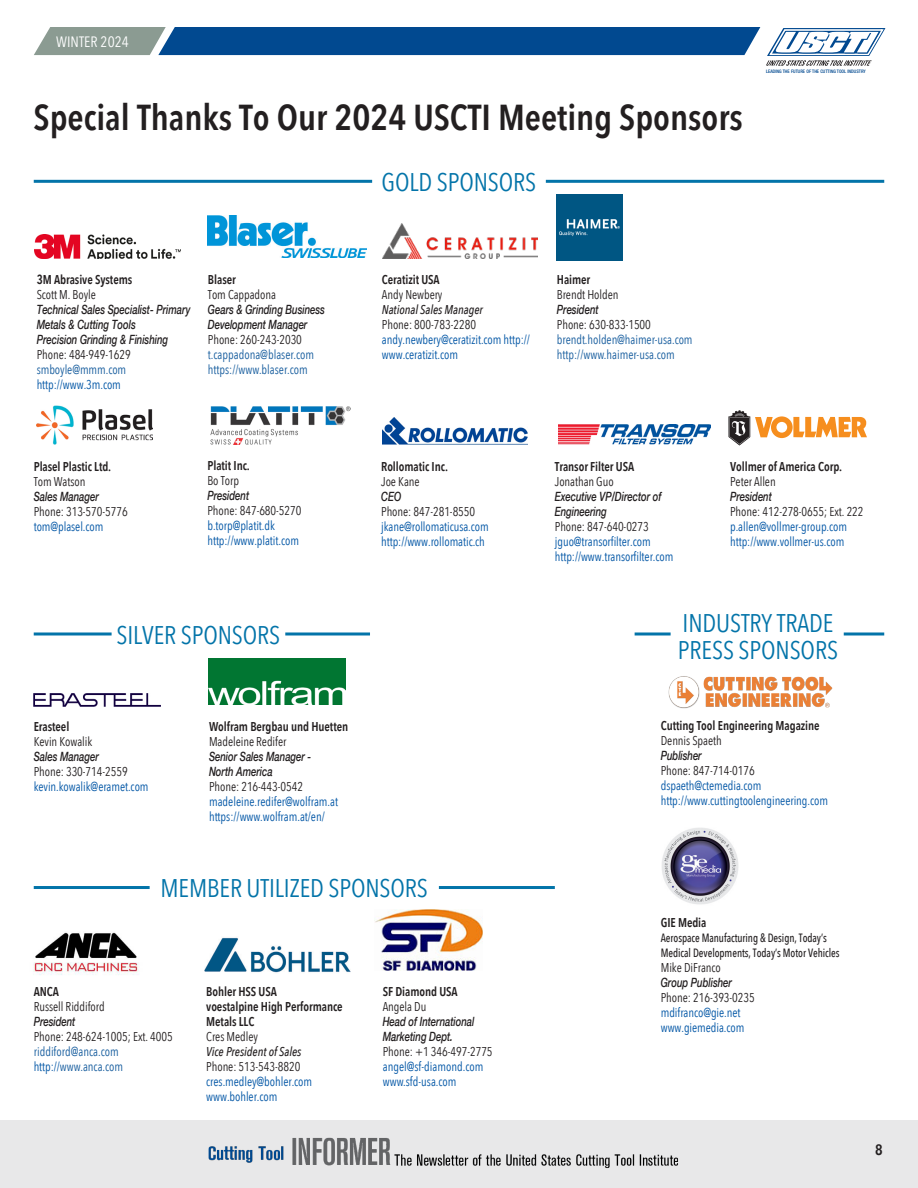
<style>
.page{position:relative;width:918px;height:1188px;background:#fff}
.page>*{position:absolute;margin:0;border:0;box-sizing:border-box;transform-origin:0 0}
.t1{font:600 36px "Avenir Next Condensed";color:#231f20}
.t2{font:25.5px/27px "Avenir Next Condensed";letter-spacing:-.005em;color:#0374a9}
.t3{font:15px "Avenir Next Condensed";color:#fff}
.t4{font:600 15px "Avenir Next Condensed";color:#231f20}
.t5{font:12.75px/15px "Avenir Next Condensed";letter-spacing:-.005em;color:#0155a5;scale:.95 1}
.t6{font:12.75px "Avenir Next Condensed";letter-spacing:-.005em;color:#231f20;scale:.95 1}
.t7{font:italic 500 12.75px/15px "Helvetica Neue";letter-spacing:-.005em;color:#231f20;scale:.75 1}
.t8{font:600 12.75px/15px "Avenir Next Condensed";letter-spacing:-.005em;color:#231f20;scale:.95 1}
.t9{font:12.75px "Avenir Next Condensed";color:#175d9e;scale:.95 1}
.t10{font:italic 500 12.75px "Avenir Next Condensed";letter-spacing:-.005em;color:#231f20;scale:.95 1}
.t11{font:500 12px/15px "Avenir Next Condensed";letter-spacing:-.005em;color:#231f20;scale:.89 1}
.t12{font:500 condensed 4.8px "Helvetica Neue";color:#014990}
.s1{font-size:13.2px}
.s2{color:#0155a5}
.s3{font-family:"Avenir Next Condensed";font-weight:400;font-style:normal}
</style>
<div class="page">
<div style="left:0;top:1120px;width:918px;height:68px;background:#e8e8e9"></div>
<svg style="left:766px;top:28px;width:119px;height:38px"></svg>
<img style="left:208px;top:1137px;width:471px;height:31px">
<svg style="left:34px;top:27px;width:726px;height:28px;background:#1f5c94"></svg>
<img style="left:374px;top:909px;width:109px;height:61px">
<img style="left:382px;top:224px;width:155px;height:34px">
<img style="left:35px;top:235px;width:145px;height:24px">
<img style="left:208px;top:216px;width:159px;height:42px">
<svg style="left:728px;top:410px;width:139px;height:36px"></svg>
<img style="left:205px;top:937px;width:146px;height:36px">
<img style="left:36px;top:406px;width:117px;height:38px">
<img style="left:211px;top:407px;width:140px;height:38px">
<img style="left:558px;top:424px;width:153px;height:21px">
<img style="left:556px;top:194px;width:66px;height:66px">
<img style="left:383px;top:418px;width:145px;height:26px">
<img style="left:33px;top:932px;width:106px;height:43px">
<img style="left:34px;top:693px;width:127px;height:14px">
<img style="left:668px;top:676px;width:165px;height:32px">
<img style="left:662px;top:828px;width:77px;height:77px">
<img style="left:208px;top:659px;width:137px;height:46px">
<hr style="left:34px;top:180px;width:338px;height:3px;background:#0374a9">
<hr style="left:546px;top:180px;width:338px;height:3px;background:#0374a9">
<hr style="left:34px;top:632px;width:78px;height:3px;background:#0374a9">
<hr style="left:285px;top:632px;width:85px;height:3px;background:#0374a9">
<hr style="left:34px;top:886px;width:116px;height:3px;background:#0374a9">
<hr style="left:439px;top:886px;width:116px;height:3px;background:#0374a9">
<hr style="left:635px;top:632px;width:36px;height:3px;background:#0374a9">
<hr style="left:844px;top:632px;width:40px;height:3px;background:#0374a9">
<p class="t3" style="left:56px;top:29px;width:74px">WINTER 2024</p>
<p class="t1" style="left:34px;top:86px;width:711px">Special Thanks To Our 2024 USCTI Meeting Sponsors</p>
<p class="t2" style="left:382px;top:167px;width:156px">GOLD SPONSORS</p>
<p class="t12" style="left:766px;top:68px;width:101px">LEADING THE FUTURE OF THE CUTTING TOOL INDUSTRY</p>
<p class="t8" style="left:37px;top:271px;width:102px"><span class="s1">3</span>M Abrasive Systems</p>
<p class="t6" style="left:37px;top:283px;width:64px">Scott M. Boyle</p>
<p class="t7" style="left:37px;top:301px;width:206px">Technical Sales Specialist- Primary<br>Metals &amp; Cutting Tools</p>
<p class="t7" style="left:37px;top:331px;width:177px">Precision Grinding &amp; Finishing</p>
<p class="t6" style="left:37px;top:343px;width:101px">Phone: 484-949-1629</p>
<p class="t9" style="left:37px;top:358px;width:96px">smboyle@mmm.com</p>
<p class="t5" style="left:37px;top:377px;width:90px">http://www.3m.com</p>
<p class="t8" style="left:208px;top:272px;width:31px">Blaser</p>
<p class="t6" style="left:208px;top:283px;width:73px">Tom Cappadona</p>
<p class="t7" style="left:208px;top:301px;width:157px">Gears &amp; Grinding Business</p>
<p class="t7" style="left:208px;top:316px;width:134px">Development Manager</p>
<p class="t6" style="left:208px;top:328px;width:101px">Phone: 260-243-2030</p>
<p class="t9" style="left:208px;top:343px;width:113px">t.cappadona@blaser.com</p>
<p class="t9" style="left:208px;top:358px;width:107px">https://www.blaser.com</p>
<p class="t8" style="left:382px;top:272px;width:62px">Ceratizit USA</p>
<p class="t6" style="left:382px;top:283px;width:65px">Andy Newbery</p>
<p class="t10" style="left:382px;top:302px;width:108px">National Sales Manager</p>
<p class="t6" style="left:382px;top:313px;width:101px">Phone: 800-783-2280</p>
<p class="t5" style="left:382px;top:331px;width:157px">andy.newbery@ceratizit.com http:// www.ceratizit.com</p>
<p class="t8" style="left:557px;top:272px;width:37px">Haimer</p>
<p class="t6" style="left:557px;top:283px;width:66px">Brendt Holden</p>
<p class="t7" style="left:557px;top:301px;width:57px">President</p>
<p class="t6" style="left:557px;top:313px;width:101px">Phone: 630-833-1500</p>
<p class="t9" style="left:557px;top:328px;width:144px">brendt.holden@haimer-usa.com</p>
<p class="t9" style="left:557px;top:343px;width:126px">http://www.haimer-usa.com</p>
<p class="t8" style="left:34px;top:458px;width:83px">Plasel Plastic Ltd.</p>
<p class="t6" style="left:34px;top:470px;width:56px">Tom Watson</p>
<p class="t7" style="left:34px;top:488px;width:88px">Sales Manager</p>
<p class="t6" style="left:34px;top:500px;width:101px">Phone: 313-570-5776</p>
<p class="t5" style="left:34px;top:518px;width:75px">tom@plasel.com</p>
<p class="t8" style="left:207px;top:458px;width:46px">Platit Inc.</p>
<p class="t6" style="left:207px;top:470px;width:35px">Bo Torp</p>
<p class="t7" style="left:207px;top:488px;width:57px">President</p>
<p class="t6" style="left:207px;top:500px;width:101px">Phone: 847-680-5270</p>
<p class="t5" style="left:207px;top:518px;width:73px">b.torp@platit.dk</p>
<p class="t5" style="left:207px;top:533px;width:98px">http://www.platit.com</p>
<p class="t2" style="left:117px;top:620px;width:165px">SILVER SPONSORS</p>
<p class="t8" style="left:34px;top:718px;width:39px">Erasteel</p>
<p class="t6" style="left:34px;top:730px;width:63px">Kevin Kowalik</p>
<p class="t7" style="left:34px;top:748px;width:88px">Sales Manager</p>
<p class="t6" style="left:34px;top:760px;width:101px">Phone: 330-714-2559</p>
<p class="t5" style="left:34px;top:778px;width:122px">kevin.kowalik@eramet.com</p>
<p class="t8" style="left:209px;top:718px;width:148px">Wolfram Bergbau und Huetten</p>
<p class="t6" style="left:209px;top:730px;width:83px">Madeleine Redifer</p>
<p class="t7" style="left:209px;top:748px;width:138px">Senior Sales Manager -<br>North America</p>
<p class="t6" style="left:209px;top:775px;width:101px">Phone: 216-443-0542</p>
<p class="t5" style="left:209px;top:793px;width:137px">madeleine.redifer@wolfram.at</p>
<p class="t5" style="left:209px;top:808px;width:123px">https://www.wolfram.at/en/</p>
<p class="t8" style="left:381px;top:458px;width:72px">Rollomatic Inc.</p>
<p class="t6" style="left:381px;top:470px;width:42px">Joe Kane</p>
<p class="t7" style="left:381px;top:488px;width:28px">CEO</p>
<p class="t6" style="left:381px;top:500px;width:101px">Phone: 847-281-8550</p>
<p class="t5" style="left:381px;top:518px;width:115px">jkane@rollomaticusa.com</p>
<p class="t5" style="left:381px;top:534px;width:111px">http://www.rollomatic.ch</p>
<p class="t2" style="left:161px;top:873px;width:269px">MEMBER UTILIZED SPONSORS</p>
<p class="t8" style="left:34px;top:984px;width:28px">ANCA</p>
<p class="t6" style="left:34px;top:995px;width:76px">Russell Riddiford</p>
<p class="t7" style="left:34px;top:1013px;width:57px">President</p>
<p class="t6" style="left:34px;top:1025px;width:148px">Phone: 248-624-1005; Ext. 4005</p>
<p class="t9" style="left:34px;top:1040px;width:91px">riddiford@anca.com</p>
<p class="t9" style="left:34px;top:1055px;width:96px"><span class="s2">http://</span>www.anca.com</p>
<p class="t8" style="left:206px;top:984px;width:76px">Bohler HSS USA</p>
<p class="t8" style="left:206px;top:999px;width:145px">voestalpine High Performance<br>Metals LLC</p>
<p class="t6" style="left:206px;top:1025px;width:56px">Cres Medley</p>
<p class="t10" style="left:206px;top:1044px;width:102px">Vice President of Sales</p>
<p class="t6" style="left:206px;top:1055px;width:101px">Phone: 513-543-8820</p>
<p class="t5" style="left:206px;top:1073px;width:113px">cres.medley@bohler.com</p>
<p class="t5" style="left:206px;top:1088px;width:76px">www.bohler.com</p>
<p class="t8" style="left:383px;top:984px;width:80px">SF Diamond USA</p>
<p class="t6" style="left:383px;top:995px;width:47px">Angela Du</p>
<p class="t7" style="left:383px;top:1013px;width:124px">Head of International<br>Marketing Dept.</p>
<p class="t6" style="left:383px;top:1040px;width:117px">Phone: +1 346-497-2775</p>
<p class="t5" style="left:383px;top:1058px;width:107px">angel@sf-diamond.com</p>
<p class="t5" style="left:383px;top:1073px;width:79px">www.sfd-usa.com</p>
<p class="t8" style="left:555px;top:458px;width:85px">Transor Filter USA</p>
<p class="t6" style="left:555px;top:470px;width:63px">Jonathan Guo</p>
<p class="t7" style="left:555px;top:488px;width:144px">Executive VP/Director of<br>Engineering<br><span class="s3">Phone: 847-640-0273</span></p>
<p class="t5" style="left:555px;top:533px;width:102px">jguo@transorfilter.com</p>
<p class="t5" style="left:555px;top:548px;width:126px">http://www.transorfilter.com</p>
<p class="t8" style="left:730px;top:458px;width:120px">Vollmer of America Corp.</p>
<p class="t6" style="left:730px;top:470px;width:49px">Peter Allen</p>
<p class="t7" style="left:730px;top:488px;width:57px">President</p>
<p class="t6" style="left:730px;top:500px;width:142px">Phone: 412-278-0655; Ext. 222</p>
<p class="t5" style="left:730px;top:518px;width:125px">p.allen@vollmer-group.com</p>
<p class="t5" style="left:730px;top:533px;width:122px">http://www.vollmer-us.com</p>
<p class="t2" style="left:678px;top:608px;width:162px">INDUSTRY TRADE<br>PRESS SPONSORS</p>
<p class="t8" style="left:661px;top:718px;width:169px">Cutting Tool Engineering Magazine</p>
<p class="t6" style="left:661px;top:730px;width:66px">Dennis Spaeth</p>
<p class="t7" style="left:661px;top:747px;width:56px">Publisher</p>
<p class="t6" style="left:661px;top:760px;width:101px">Phone: 847-714-0176</p>
<p class="t5" style="left:661px;top:778px;width:107px">dspaeth@ctemedia.com</p>
<p class="t5" style="left:661px;top:793px;width:178px">http://www.cuttingtoolengineering.com</p>
<p class="t8" style="left:661px;top:915px;width:50px">GIE Media</p>
<p class="t11" style="left:661px;top:931px;width:202px">Aerospace Manufacturing &amp; Design, Today’s<br>Medical Developments, Today’s Motor Vehicles</p>
<p class="t6" style="left:661px;top:957px;width:65px">Mike DiFranco</p>
<p class="t7" style="left:661px;top:974px;width:96px">Group Publisher</p>
<p class="t6" style="left:661px;top:987px;width:101px">Phone: 216-393-0235</p>
<p class="t5" style="left:661px;top:1005px;width:86px">mdifranco@gie.net</p>
<p class="t5" style="left:661px;top:1020px;width:90px">www.giemedia.com</p>
<p class="t4" style="left:875px;top:1136px;width:9px">8</p>
</div>
